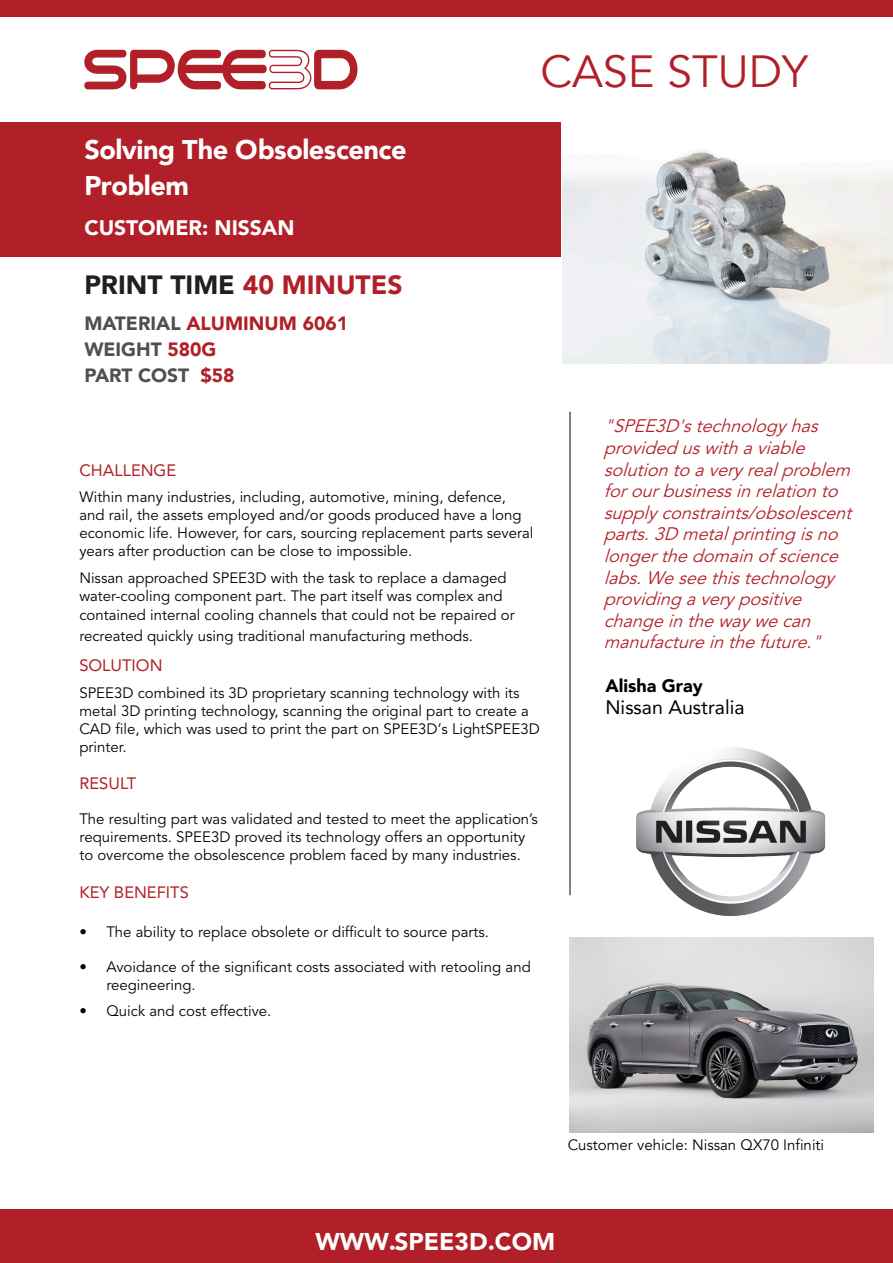
<style>
.page{position:relative;width:893px;height:1263px;background:#fff}
.page>*{position:absolute;margin:0;border:0;box-sizing:border-box;transform-origin:0 0}
.t1{font:45px "Avenir";color:#b11f28}
.t2{font:900 27px/36px "Avenir";letter-spacing:-.015em;color:#fff}
.t3{font:900 26.4px "Avenir";color:#231f20}
.t4{font:900 24.3px "Avenir";color:#fff}
.t5{font:900 21px "Avenir";color:#fff}
.t6{font:19.5px "Avenir";color:#000}
.t7{font:900 19.2px "Avenir";color:#50504e}
.t8{font:900 19.2px "Avenir";color:#b11f28}
.t9{font:italic 18px/21.6px "Avenir LT Std";color:#b32028}
.t10{font:900 18px "Avenir";color:#000}
.t11{font:16.5px "Avenir";color:#b11f28}
.t12{font:16.5px "Avenir";color:#b32028}
.t13{font:15px/18px "Avenir LT Std";color:#040503}
.t14{font:15px "Avenir";color:#040503}
.s1{color:#b11f28}
.s2{color:#504f4f}
</style>
<div class="page">
<div style="left:0;top:123px;width:561px;height:134px;background:#b11f28"></div>
<div style="left:0;top:0;width:893px;height:17px;background:#b11f28"></div>
<hr style="left:570px;top:412px;width:1px;height:483px;background:#040503">
<svg style="left:84px;top:50px;width:273px;height:39px"></svg>
<img style="left:562px;top:150px;width:331px;height:214px">
<div style="left:0;top:1210px;width:893px;height:53px;background:#b11f28"></div>
<img style="left:636px;top:747px;width:190px;height:169px">
<img style="left:570px;top:938px;width:303px;height:194px">
<p class="t2" style="left:84px;top:131px;width:324px">Solving The Obsolescence<br>Problem</p>
<p class="t5" style="left:84px;top:210px;width:212px">CUSTOMER: NISSAN</p>
<p class="t3" style="left:84px;top:262px;width:320px">PRINT TIME <span class="s1">40 MINUTES</span></p>
<p class="t8" style="left:84px;top:307px;width:265px"><span class="s2">MATERIAL</span> ALUMINUM 6061</p>
<p class="t7" style="left:84px;top:333px;width:134px">WEIGHT <span class="s1">580G</span></p>
<p class="t7" style="left:84px;top:359px;width:152px">PART COST <span class="s1">$58</span></p>
<h1 class="t1" style="left:540px;top:45px;width:269px">CASE STUDY</h1>
<p class="t11" style="left:79px;top:457px;width:98px">CHALLENGE</p>
<p class="t13" style="left:79px;top:488px;width:456px">Within many industries, including, automotive, mining, defence, and rail, the assets employed and/or goods produced have a long economic life. However, for cars, sourcing replacement parts several years after production can be close to impossible.</p>
<p class="t13" style="left:79px;top:569px;width:437px;line-height:18.5px">Nissan approached SPEE3D with the task to replace a damaged water-cooling component part. The part itself was complex and contained internal cooling channels that could not be repaired or</p>
<p class="t13" style="left:79px;top:627px;width:395px">recreated quickly using traditional manufacturing methods.</p>
<p class="t11" style="left:79px;top:652px;width:85px">SOLUTION</p>
<p class="t13" style="left:79px;top:684px;width:462px">SPEE3D combined its 3D proprietary scanning technology with its metal 3D printing technology, scanning the original part to create a CAD file, which was used to print the part on SPEE3D’s LightSPEE3D printer.</p>
<p class="t11" style="left:79px;top:770px;width:58px">RESULT</p>
<p class="t13" style="left:79px;top:810px;width:460px">The resulting part was validated and tested to meet the application’s requirements. SPEE3D proved its technology offers an opportunity to overcome the obsolescence problem faced by many industries.</p>
<p class="t12" style="left:79px;top:879px;width:111px"><span class="s1">KEY</span> BENEFITS</p>
<p class="t13" style="left:79px;top:923px;width:411px">• The ability to replace obsolete or difficult to source parts.</p>
<p class="t13" style="left:106px;top:958px;width:426px;text-indent:-27px">• Avoidance of the significant costs associated with retooling and reegineering.</p>
<p class="t13" style="left:79px;top:1002px;width:194px">• Quick and cost effective.</p>
<p class="t9" style="left:604px;top:416px;width:255px">"SPEE3D'stechnologyhas provideduswithaviable solutiontoaveryrealproblem forourbusinessinrelationto supplyconstraints/obsolescent parts.3D metalprintingisno longerthedomainof science labs.Weseethistechnology providingaverypositive changeinthewaywecan manufactureinthefuture."</p>
<p class="t10" style="left:605px;top:670px;width:99px">Alisha Gray</p>
<h3 class="t6" style="left:605px;top:692px;width:141px">Nissan Australia</h3>
<p class="t14" style="left:568px;top:1136px;width:258px">Customer vehicle: Nissan QX70 Infiniti</p>
<h3 class="t4" style="left:315px;top:1221px;width:241px">WWW.SPEE3D.COM</h3>
</div>
